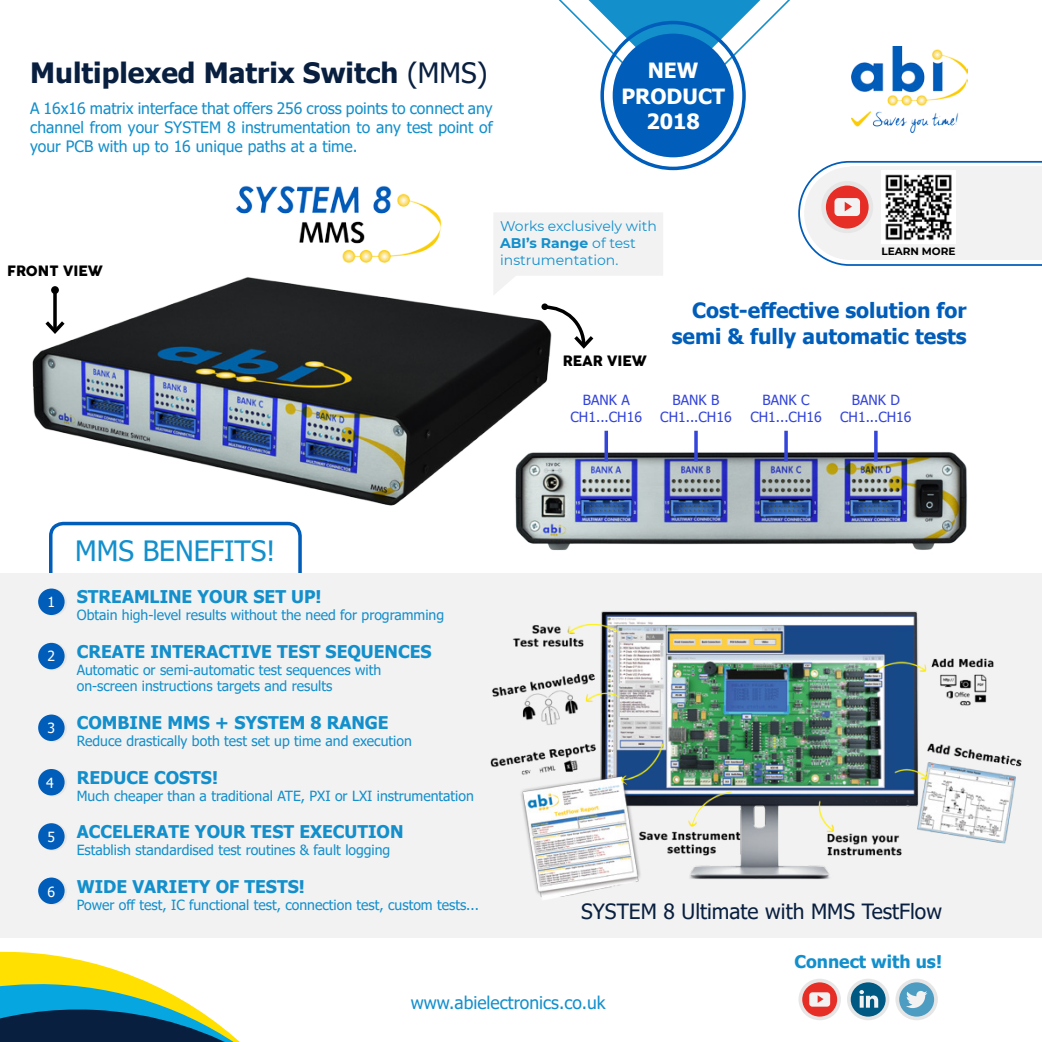
<style>
.page{position:relative;width:1042px;height:1042px;background:#fff}
.page>*{position:absolute;margin:0;border:0;box-sizing:border-box;transform-origin:0 0}
.t1{font:700 28px "Tahoma";color:#091f3f}
.t2{font:28px "Tahoma";color:#138fcc}
.t3{font:700 21px/25.2px "Tahoma";color:#005db9;text-align:right}
.t4{font:21px "Tahoma";color:#091f3f}
.t5{font:700 21px/25.2px "Tahoma";color:#fff;text-align:center}
.t6{font:700 17.5px "Tahoma";color:#138fcc}
.t7{font:17.5px "Tahoma";color:#138fcc}
.t8{font:15.75px/18.9px "Tahoma";color:#138fcc;text-align:justify}
.t9{font:14px/16.8px "Tahoma";color:#138fcc}
.t10{font:14px/16.8px "Tahoma";color:#3445d9;text-align:center}
.t11{font:14px/16.8px "Montserrat";color:#138fcc}
.t12{font:14px "COCOGOOSE";color:#000}
.t13{font:14px "Tahoma";color:#fff}
.t14{font:700 10.5px "Montserrat";color:#000}
.s1{font-weight:400}
.s2{font-weight:700}
</style>
<div class="page">
<div style="left:0;top:573px;width:1042px;height:364px;background:#f2f2f2"></div>
<svg style="left:558px;top:0;width:410px;height:115px"></svg>
<svg style="left:0;top:952px;width:240px;height:90px"></svg>
<svg style="left:39px;top:769px;width:28px;height:27px"></svg>
<div style="left:38px;top:769px;width:27px;height:26px;background:#005db9;border-radius:50%"></div>
<div style="left:39px;top:588px;width:28px;height:28px;background:#e6e6e6;border-radius:50%"></div>
<div style="left:38px;top:588px;width:27px;height:27px;background:#005db9;border-radius:50%"></div>
<svg style="left:39px;top:823px;width:28px;height:28px"></svg>
<div style="left:38px;top:823px;width:27px;height:26px;background:#005db9;border-radius:50%"></div>
<div style="left:39px;top:877px;width:28px;height:28px;background:#e6e6e6;border-radius:50%"></div>
<div style="left:38px;top:877px;width:27px;height:27px;background:#005db9;border-radius:50%"></div>
<svg style="left:39px;top:643px;width:28px;height:27px"></svg>
<div style="left:38px;top:643px;width:27px;height:26px;background:#005db9;border-radius:50%"></div>
<div style="left:39px;top:714px;width:28px;height:28px;background:#e6e6e6;border-radius:50%"></div>
<div style="left:38px;top:714px;width:27px;height:27px;background:#005db9;border-radius:50%"></div>
<img style="left:235px;top:186px;width:207px;height:71px">
<img style="left:32px;top:257px;width:518px;height:266px">
<svg style="left:493px;top:213px;width:170px;height:83px"></svg>
<img style="left:851px;top:46px;width:116px;height:86px">
<div style="left:613px;top:34px;width:120px;height:123px;background:#005db9;border-radius:50%"></div>
<div style="left:600px;top:21px;width:146px;height:149px;border:4px solid #005db9;border-radius:50%"></div>
<svg style="left:53px;top:294px;width:4px;height:23px"></svg>
<svg style="left:42px;top:317px;width:26px;height:19px"></svg>
<img style="left:502px;top:438px;width:465px;height:112px">
<svg style="left:604px;top:431px;width:4px;height:30px"></svg>
<svg style="left:694px;top:431px;width:4px;height:30px"></svg>
<svg style="left:784px;top:431px;width:4px;height:30px"></svg>
<hr style="left:874px;top:431px;width:3px;height:30px;background:#3445d9">
<svg style="left:541px;top:304px;width:53px;height:47px"></svg>
<div style="left:541px;top:303px;width:7px;height:7px;background:#000;border-radius:50%"></div>
<svg style="left:798px;top:160px;width:244px;height:106px"></svg>
<div style="left:51px;top:286px;width:8px;height:8px;background:#000;border-radius:50%"></div>
<img style="left:490px;top:611px;width:532px;height:288px">
<svg style="left:847px;top:978px;width:42px;height:42px"></svg>
<div style="left:851px;top:982px;width:34px;height:34px;background:#005982;border-radius:50%"></div>
<svg style="left:859px;top:990px;width:19px;height:17px"></svg>
<svg style="left:798px;top:978px;width:43px;height:42px"></svg>
<div style="left:802px;top:982px;width:35px;height:34px;background:#e62e26;border-radius:50%"></div>
<svg style="left:809px;top:992px;width:21px;height:14px"></svg>
<svg style="left:895px;top:978px;width:43px;height:42px"></svg>
<div style="left:899px;top:982px;width:35px;height:34px;background:#4d9cc2;border-radius:50%"></div>
<svg style="left:906px;top:991px;width:21px;height:17px"></svg>
<h1 class="t1" style="left:30px;top:53px;width:459px">Multiplexed Matrix Switch <span class="s1">(MMS)</span></h1>
<p class="t8" style="left:30px;top:100px;width:464px">A 16x16 matrix interface that offers 256 cross points to connect any channel from your SYSTEM 8 instrumentation to any test point of your PCB with up to 16 unique paths at a time.</p>
<h2 class="t5" style="left:621px;top:59px;width:105px">NEW<br>PRODUCT<br>2018</h2>
<p class="t12" style="left:7px;top:260px;width:97px">FRONT VIEW</p>
<p class="t11" style="left:500px;top:217px;width:158px">Works exclusively with<br><span class="s2">ABI’s Range</span> of test instrumentation.</p>
<p class="t14" style="left:881px;top:244px;width:76px">LEARN MORE</p>
<h2 class="t3" style="left:672px;top:299px;width:296px">Cost-effective solution for semi &amp; fully automatic tests</h2>
<p class="t12" style="left:563px;top:350px;width:86px">REAR VIEW</p>
<p class="t10" style="left:570px;top:393px;width:73px">BANK A<br>CH1...CH16</p>
<p class="t10" style="left:660px;top:393px;width:73px">BANK B<br>CH1...CH16</p>
<p class="t10" style="left:750px;top:393px;width:73px">BANK C<br>CH1...CH16</p>
<p class="t10" style="left:840px;top:393px;width:73px">BANK D<br>CH1...CH16</p>
<p class="t13" style="left:48px;top:593px;width:9px">1</p>
<p class="t13" style="left:48px;top:647px;width:9px">2</p>
<p class="t13" style="left:48px;top:718px;width:9px">3</p>
<p class="t13" style="left:46px;top:773px;width:9px">4</p>
<p class="t13" style="left:48px;top:827px;width:9px">5</p>
<p class="t13" style="left:47px;top:882px;width:9px">6</p>
<h1 class="t2" style="left:75px;top:532px;width:202px">MMS BENEFITS!</h1>
<p class="t6" style="left:77px;top:584px;width:246px">STREAMLINE YOUR SET UP!</p>
<p class="t9" style="left:77px;top:607px;width:369px">Obtain high-level results without the need for programming</p>
<p class="t6" style="left:77px;top:639px;width:356px">CREATE INTERACTIVE TEST SEQUENCES</p>
<p class="t9" style="left:77px;top:662px;width:306px">Automatic or semi-automatic test sequences with on-screen instructions targets and results</p>
<p class="t6" style="left:77px;top:710px;width:313px">COMBINE MMS + SYSTEM 8 RANGE</p>
<p class="t9" style="left:77px;top:733px;width:337px">Reduce drastically both test set up time and execution</p>
<p class="t6" style="left:77px;top:765px;width:143px">REDUCE COSTS!</p>
<p class="t9" style="left:77px;top:788px;width:399px">Much cheaper than a traditional ATE, PXI or LXI instrumentation</p>
<p class="t6" style="left:77px;top:820px;width:328px">ACCELERATE YOUR TEST EXECUTION</p>
<p class="t9" style="left:77px;top:842px;width:315px">Establish standardised test routines &amp; fault logging</p>
<p class="t6" style="left:77px;top:874px;width:229px">WIDE VARIETY OF TESTS!</p>
<p class="t9" style="left:77px;top:897px;width:404px">Power off test, IC functional test, connection test, custom tests...</p>
<h2 class="t4" style="left:581px;top:897px;width:362px">SYSTEM 8 Ultimate with MMS TestFlow</h2>
<p class="t6" style="left:794px;top:949px;width:149px">Connect with us!</p>
<p class="t7" style="left:411px;top:991px;width:196px">www.abielectronics.co.uk</p>
</div>
